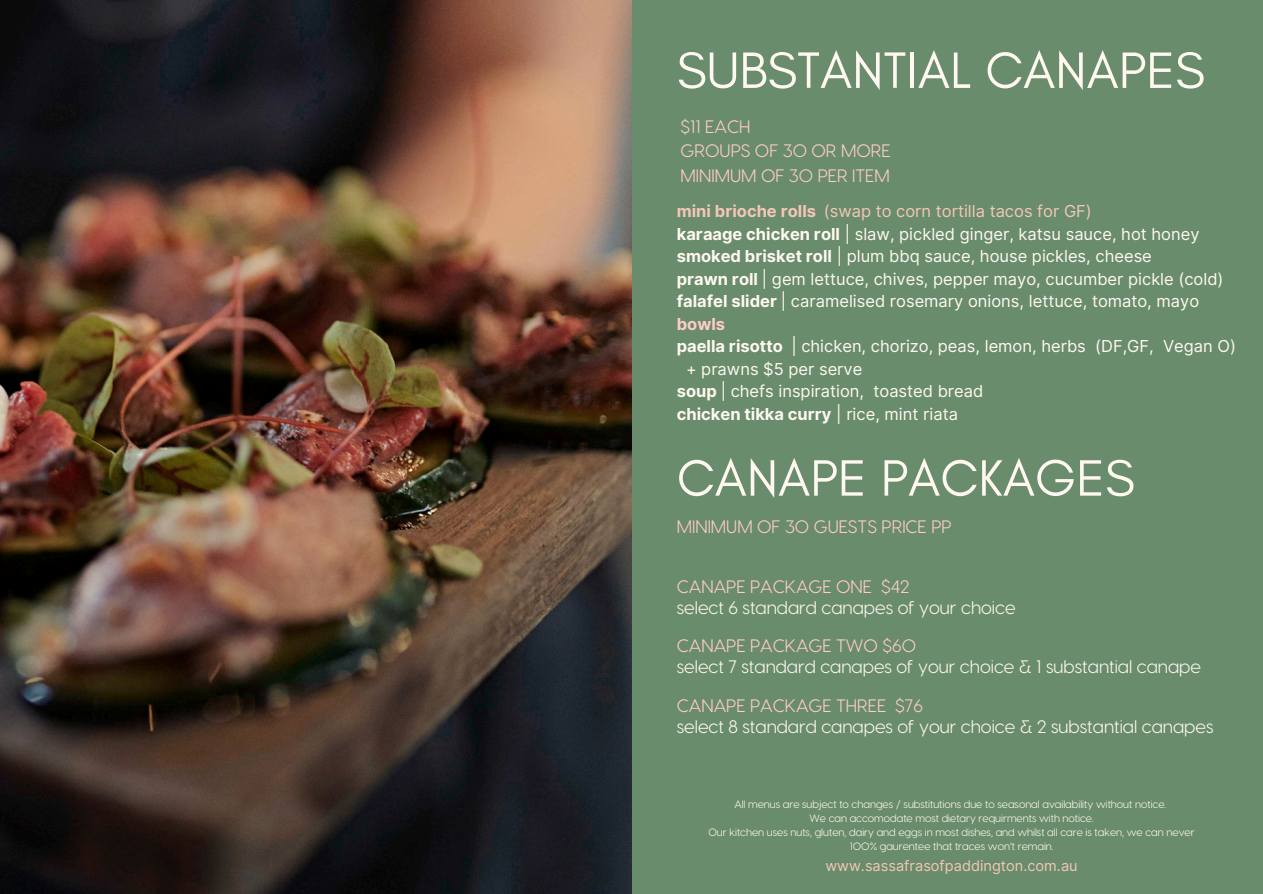
<style>
.page{position:relative;width:1263px;height:894px;background:#fff}
.page>*{position:absolute;margin:0;border:0;box-sizing:border-box;transform-origin:0 0}
.t1{font:52.05px "Glacial Indifference";color:#fff8f0}
.t2{font:18px "Visby CF";color:#fff8f0}
.t3{font:18px/24.8px "Visby CF";color:#ffcbcb}
.t4{font:16.5px "Inter";color:#fff8f0}
.t5{font:16.5px "Inter";color:#f4c6b8}
.t6{font:700 16.5px "Inter";color:#fff8f0}
.t7{font:700 16.5px "Inter";color:#ffcbcb}
.t8{font:14.55px "Inter";color:#f4c6b8}
.t9{font:10.65px/14.2px "Visby CF";color:#fff8f0;text-align:center}
.s1{font-weight:700}
.s2{font-weight:400}
</style>
<div class="page">
<div style="left:0;top:0;width:1263px;height:893px;background:#698c6c"></div>
<img style="left:0;top:0;width:631px;height:893px">
<p class="t1" style="left:677px;top:38px;width:530px">SUBSTANTIAL CANAPES</p>
<h2 class="t3" style="left:681px;top:113px;width:212px">$11 EACH<br>GROUPS OF 30 OR MORE<br>MINIMUM OF 30 PER ITEM</h2>
<h2 class="t5" style="left:677px;top:201px;width:417px"><span class="s1">mini brioche rolls</span> (swap to corn tortilla tacos for GF)</h2>
<h2 class="t4" style="left:677px;top:224px;width:524px"><span class="s1">karaage chicken roll</span> | slaw, pickled ginger, katsu sauce, hot honey</h2>
<h2 class="t4" style="left:677px;top:246px;width:477px"><span class="s1">smoked brisket roll</span> | plum bbq sauce, house pickles, cheese</h2>
<h2 class="t4" style="left:677px;top:269px;width:548px"><span class="s1">prawn roll</span> | gem lettuce, chives, pepper mayo, cucumber pickle (cold)</h2>
<h2 class="t4" style="left:677px;top:291px;width:524px"><span class="s1">falafel slider</span> | caramelised rosemary onions, lettuce, tomato, mayo</h2>
<h2 class="t7" style="left:677px;top:314px;width:50px">bowls</h2>
<h2 class="t4" style="left:677px;top:336px;width:561px"><span class="s1">paella risotto</span> | chicken, chorizo, peas, lemon, herbs (DF,GF, Vegan O)</h2>
<h2 class="t4" style="left:686px;top:359px;width:178px">+ prawns $5 per serve</h2>
<h2 class="t4" style="left:677px;top:381px;width:308px"><span class="s1">soup</span> | chefs inspiration, toasted bread</h2>
<h2 class="t6" style="left:677px;top:404px;width:283px">chicken tikka curry <span class="s2">| rice, mint riata</span></h2>
<h2 class="t1" style="left:677px;top:446px;width:460px">CANAPE PACKAGES</h2>
<h3 class="t3" style="left:677px;top:513px;width:276px">MINIMUM OF 30 GUESTS PRICE PP</h3>
<h2 class="t3" style="left:677px;top:572px;width:234px">CANAPE PACKAGE ONE $42</h2>
<p class="t2" style="left:677px;top:595px;width:340px">select 6 standard canapes of your choice</p>
<h3 class="t3" style="left:677px;top:632px;width:241px">CANAPE PACKAGE TWO $60</h3>
<p class="t2" style="left:677px;top:655px;width:526px">select 7 standard canapes of your choice &amp; 1 substantial canape</p>
<p class="t3" style="left:677px;top:691px;width:248px">CANAPE PACKAGE THREE $76</p>
<h4 class="t2" style="left:677px;top:714px;width:538px">select 8 standard canapes of your choice &amp; 2 substantial canapes</h4>
<h2 class="t9" style="left:734px;top:795px;width:433px">All menus are subject to changes / substitutions due to seasonal availability without notice.</h2>
<h3 class="t9" style="left:809px;top:810px;width:286px">We can accomodate most dietary requirments with notice.</h3>
<h1 class="t9" style="left:708px;top:824px;width:488px">Our kitchen uses nuts, gluten, dairy and eggs in most dishes, and whilst all care is taken, we can never<br>100% gaurentee that traces won’t remain.</h1>
<h1 class="t8" style="left:825px;top:857px;width:254px">www.sassafrasofpaddington.com.au</h1>
</div>
